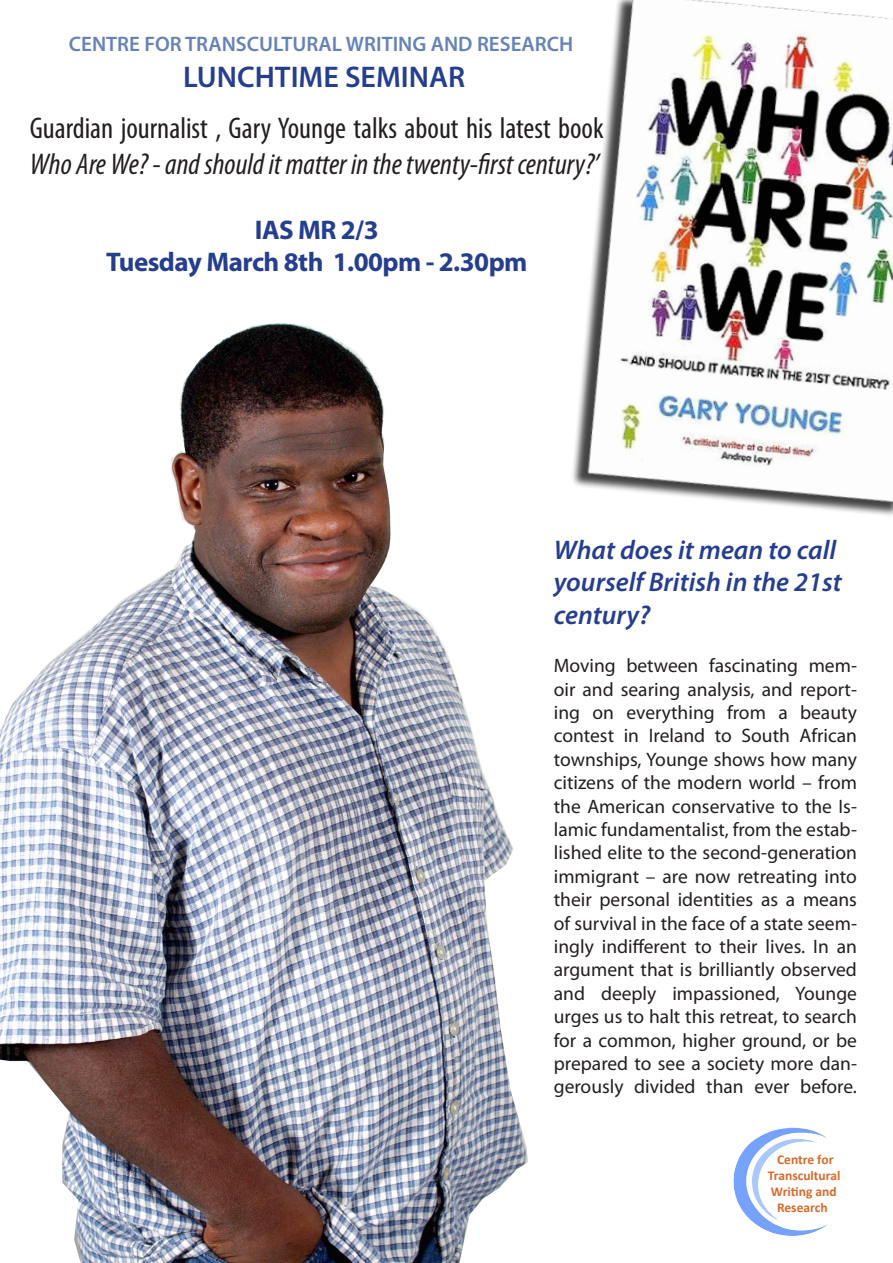
<style>
.page{position:relative;width:893px;height:1263px;background:#fff}
.page>*{position:absolute;margin:0;border:0;box-sizing:border-box;transform-origin:0 0}
.t1{font:italic condensed 30px/36px "Myriad Pro";color:#231f20}
.t2{font:600 30px "Myriad Pro";color:#253f8e}
.t3{font:italic 600 27px/32.4px "Myriad Pro";color:#253f8e}
.t4{font:700 27px "Myriad Pro";letter-spacing:-.02em;color:#253f8e}
.t5{font:600 21px "Myriad Pro";color:#6683b6}
.t6{font:19.5px/23.4px "Myriad Pro";color:#231f20;text-align:justify}
.t7{font:700 13.5px "Calibri";color:#d56a29}
.s1{font-style:normal}
</style>
<div class="page">
<img style="left:0;top:323px;width:528px;height:940px">
<img style="left:572px;top:0;width:321px;height:515px">
<img style="left:733px;top:1127px;width:95px;height:109px">
<p class="t5" style="left:69px;top:31px;width:506px">CENTRE FOR TRANSCULTURAL WRITING AND RESEARCH</p>
<p class="t2" style="left:183px;top:58px;width:284px">LUNCHTIME SEMINAR</p>
<p class="t1" style="left:30px;top:110px;width:575px"><span class="s1">Guardian journalist , Gary Younge talks about his latest book<br></span>Who Are We? - and should it matter in the twenty-first century?’</p>
<p class="t4" style="left:255px;top:212px;width:125px">IAS MR 2/3</p>
<p class="t4" style="left:106px;top:244px;width:423px">Tuesday March 8th 1.00pm - 2.30pm</p>
<p class="t3" style="left:554px;top:533px;width:290px">What does it mean to call yourself British in the 21st century?</p>
<p class="t6" style="left:554px;top:654px;width:305px">Moving between fascinating mem&shy;oir and searing analysis, and report&shy;ing on everything from a beauty contest in Ireland to South African townships, Younge shows how many citizens of the modern world – from the American conservative to the Is&shy;lamic fundamentalist, from the estab&shy;lished elite to the second-generation immigrant – are now retreating into their personal identities as a means of survival in the face of a state seem&shy;ingly indifferent to their lives. In an argument that is brilliantly observed and deeply impassioned, Younge urges us to halt this retreat, to search for a common, higher ground, or be prepared to see a society more dan&shy;gerously divided than ever before.</p>
<p class="t7" style="left:777px;top:1151px;width:58px">Centre for</p>
<p class="t7" style="left:768px;top:1167px;width:74px">Transcultural</p>
<p class="t7" style="left:771px;top:1183px;width:67px">Writing and</p>
<p class="t7" style="left:777px;top:1199px;width:52px">Research</p>
</div>
